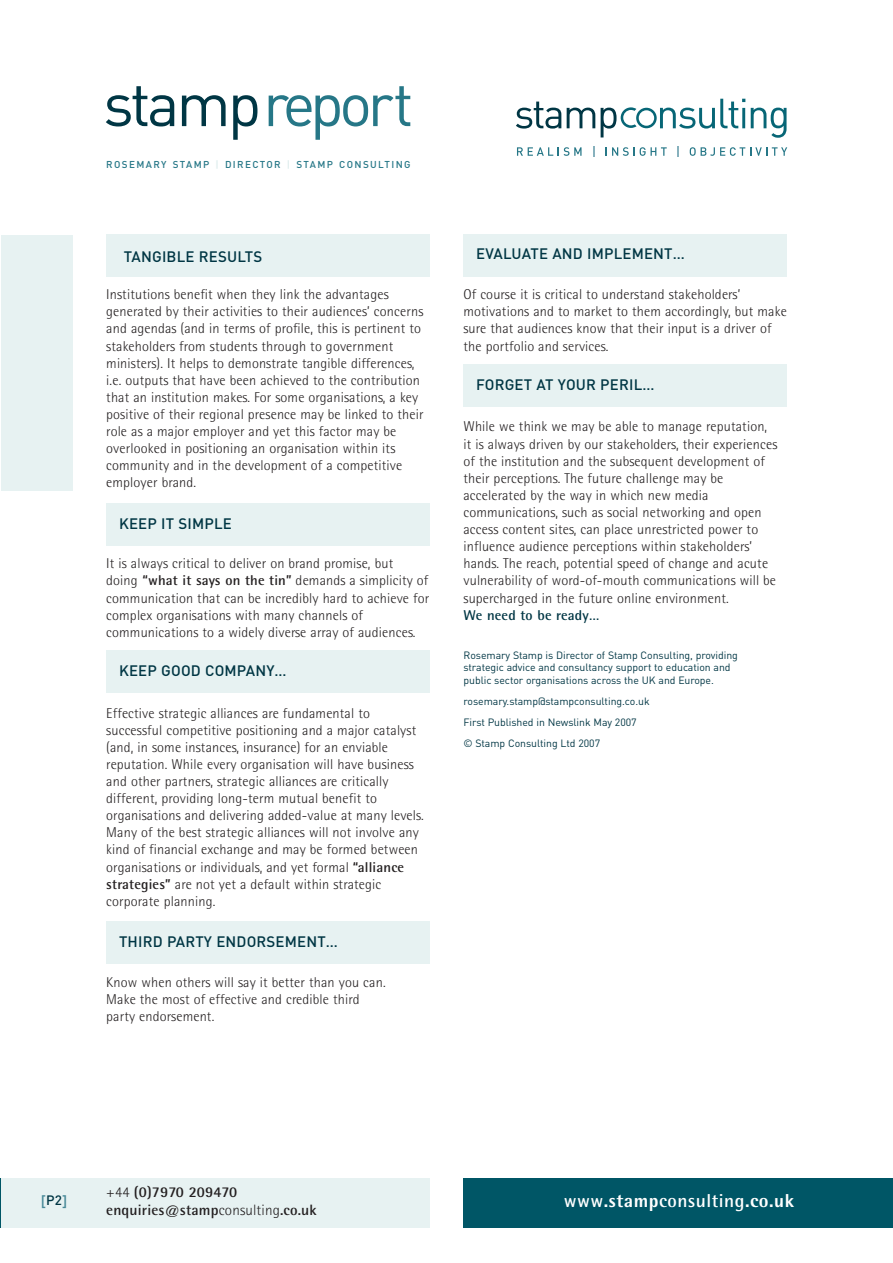
<style>
.page{position:relative;width:893px;height:1263px;background:#fff}
.page>*{position:absolute;margin:0;border:0;box-sizing:border-box;transform-origin:0 0}
.t1{font:62.1px "DIN";letter-spacing:-.06em;color:#267787}
.t2{font:700 18.75px "Rotis Semi Sans";letter-spacing:.025em;color:#fff}
.t3{font:300 18.75px "Rotis Semi Sans";color:#fff}
.t4{font:500 15px "DIN";letter-spacing:.01em;color:#003644}
.t5{font:700 15px/18px "Rotis Semi Sans";letter-spacing:.01em;color:#231f20}
.t6{font:500 15px "DIN";color:#488998}
.t7{font:300 14.25px/17.1px "Rotis Semi Sans";letter-spacing:.01em;color:#231f20}
.t8{font:700 14.25px "Rotis Semi Sans";letter-spacing:.01em;color:#003644}
.t9{font:10.5px/12.6px "DIN";letter-spacing:-.005em;color:#003644}
.t10{font:500 9.9px "DIN";letter-spacing:.14em;color:#267787}
.s1{color:#003644}
.s2{color:#daebeb}
.s3{font-weight:700}
.s4{font-size:13.5px;color:#003644}
.s5{font-weight:300}
.s6{font-weight:800}
</style>
<div class="page">
<div style="left:1px;top:235px;width:71px;height:256px;background:#e7f2f2"></div>
<div style="left:0;top:1178px;width:429px;height:49px;background:#e7f2f2"></div>
<div style="left:463px;top:1178px;width:430px;height:49px;background:#005666"></div>
<div style="left:106px;top:503px;width:323px;height:42px;background:#e7f2f2"></div>
<div style="left:106px;top:651px;width:323px;height:42px;background:#e7f2f2"></div>
<div style="left:106px;top:921px;width:323px;height:43px;background:#e7f2f2"></div>
<div style="left:463px;top:234px;width:324px;height:42px;background:#e7f2f2"></div>
<div style="left:463px;top:364px;width:324px;height:43px;background:#e7f2f2"></div>
<svg style="left:516px;top:102px;width:45px;height:27px"></svg>
<svg style="left:567px;top:108px;width:28px;height:20px"></svg>
<svg style="left:517px;top:147px;width:64px;height:9px"></svg>
<svg style="left:605px;top:147px;width:62px;height:9px"></svg>
<svg style="left:677px;top:146px;width:2px;height:11px"></svg>
<svg style="left:690px;top:147px;width:97px;height:9px"></svg>
<svg style="left:601px;top:99px;width:185px;height:39px"></svg>
<hr style="left:0;top:1178px;width:1px;height:49px;background:#005666">
<div style="left:106px;top:234px;width:323px;height:42px;background:#e7f2f2"></div>
<h1 class="t1" style="left:103px;top:68px;width:312px"><span class="s1">stamp</span>report</h1>
<p class="t10" style="left:106px;top:159px;width:306px">ROSEMARY STAMP <span class="s2">|</span> DIRECTOR <span class="s2">|</span> STAMP CONSULTING</p>
<p class="t4" style="left:124px;top:248px;width:140px">TANGIBLE RESULTS</p>
<p class="t7" style="left:106px;top:287px;width:319px">Institutions benefit when they link the advantages generated by their activities to their audiences’ concerns and agendas (and in terms of profile, this is pertinent to stakeholders from students through to government ministers). It helps to demonstrate tangible differences, i.e. outputs that have been achieved to the contribution that an institution makes. For some organisations, a key positive of their regional presence may be linked to their role as a major employer and yet this factor may be overlooked in positioning an organisation within its community and in the development of a competitive employer brand.</p>
<p class="t4" style="left:119px;top:515px;width:114px">KEEP IT SIMPLE</p>
<p class="t7" style="left:106px;top:556px;width:324px">It is always critical to deliver on brand promise, but<br>doing <span class="s3">“what it says on the tin”</span> demands a simplicity of communication that can be incredibly hard to achieve for complex organisations with many channels of communications to a widely diverse array of audiences.</p>
<p class="t4" style="left:119px;top:662px;width:169px">KEEP GOOD COMPANY…</p>
<p class="t7" style="left:106px;top:706px;width:319px">Effective strategic alliances are fundamental to successful competitive positioning and a major catalyst (and, in some instances, insurance) for an enviable reputation. While every organisation will have business and other partners, strategic alliances are critically different, providing long-term mutual benefit to organisations and delivering added-value at many levels.<br>Many of the best strategic alliances will not involve any kind of financial exchange and may be formed between organisations or individuals, and yet formal <span class="s3">“alliance strategies”</span> are not yet a default within strategic corporate planning.</p>
<p class="t4" style="left:119px;top:933px;width:220px">THIRD PARTY ENDORSEMENT…</p>
<p class="t7" style="left:106px;top:975px;width:281px">Know when others will say it better than you can.<br>Make the most of effective and credible third party endorsement.</p>
<p class="t4" style="left:476px;top:246px;width:210px">EVALUATE AND IMPLEMENT…</p>
<p class="t7" style="left:463px;top:287px;width:325px">Of course it is critical to understand stakeholders’ motivations and to market to them accordingly, but make sure that audiences know that their input is a driver of the portfolio and services.</p>
<p class="t4" style="left:476px;top:376px;width:180px">FORGET AT YOUR PERIL…</p>
<p class="t7" style="left:463px;top:419px;width:315px">While we think we may be able to manage reputation, it is always driven by our stakeholders, their experiences of the institution and the subsequent development of their perceptions. The future challenge may be accelerated by the way in which new media communications, such as social networking and open access content sites, can place unrestricted power to influence audience perceptions within stakeholders’ hands. The reach, potential speed of change and acute vulnerability of word-of-mouth communications will be supercharged in the future online environment.</p>
<p class="t8" style="left:463px;top:610px;width:137px">We need to be ready…</p>
<p class="t9" style="left:463px;top:649px;width:276px">Rosemary Stamp is Director of Stamp Consulting, providing strategic advice and consultancy support to education and public sector organisations across the UK and Europe.</p>
<p class="t9" style="left:463px;top:691px;width:188px;line-height:21.1px">rosemary.stamp@stampconsulting.co.uk<br>First Published in Newslink May 2007<br>© Stamp Consulting Ltd 2007</p>
<p class="t6" style="left:41px;top:1193px;width:28px">[<span class="s4">P2</span>]</p>
<p class="t5" style="left:106px;top:1185px;width:212px"><span class="s5">+44</span> (0)7970 209470 enquiries<span class="s5">@</span>stamp<span class="s5">consulting</span>.co.uk</p>
<h2 class="t2" style="left:564px;top:1194px;width:232px">www<span class="s6">.stamp</span>consulting<span class="s6">.co.uk</span></h2>
<h2 class="t3" style="left:570px;top:1194px;width:101px">www.<span class="s3">stamp</span>c</h2>
<h2 class="t2" style="left:721px;top:1194px;width:68px"><span class="s5">ng</span>.co.uk</h2>
</div>
